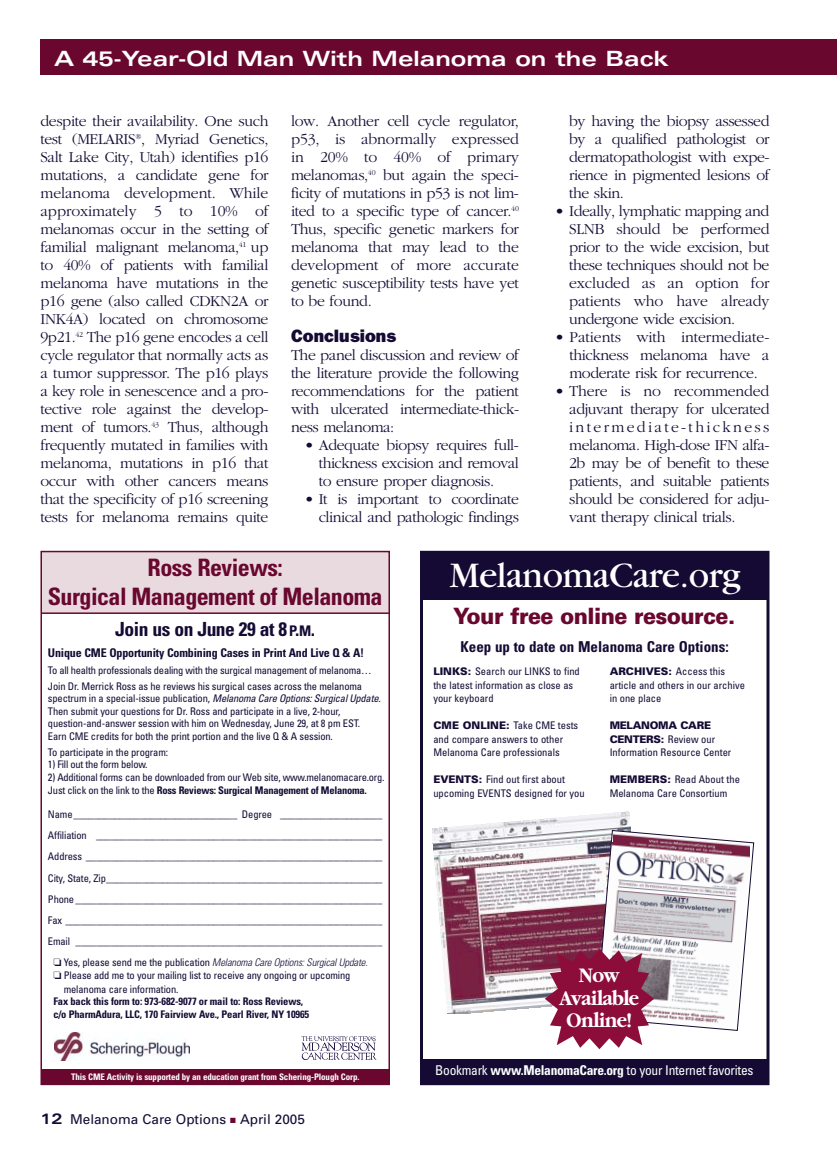
<style>
.page{position:relative;width:837px;height:1161px;background:#fff}
.page>*{position:absolute;margin:0;border:0;box-sizing:border-box;transform-origin:0 0}
.t1{font:37.5px "Garamond";letter-spacing:-.015em;color:#fff}
.t2{font:700 condensed 24px/28.8px "Univers";letter-spacing:-.02em;color:#69072e;text-align:center}
.t3{font:900 22.5px "Univers";letter-spacing:-.025em;color:#69072e;scale:.95 1}
.t4{font:700 21.6px/22.6px "Garamond";letter-spacing:-.03em;color:#fff;text-align:center;scale:.91 1}
.t5{font:700 expanded 21px "Univers";color:#fff}
.t6{font:700 condensed 19.5px "Univers";letter-spacing:-.02em;color:#140a33}
.t7{font:800 18px "Franklin Gothic";color:#140a33}
.t8{font:300 15.75px/18px "Garamond";letter-spacing:-.03em;color:#140a33;text-align:justify}
.t9{font:700 condensed 15px "Univers";color:#140a33}
.t10{font:condensed 13.5px "Univers";letter-spacing:-.02em;color:#fff}
.t11{font:13.5px "Univers";color:#140a33}
.t12{font:700 condensed 12px "Univers";letter-spacing:-.015em;color:#140a33}
.t13{font:condensed 10.5px/13.5px "Univers";letter-spacing:-.015em;color:#140a33}
.t14{font:700 condensed 10.5px/12.6px "Univers";letter-spacing:-.015em;color:#140a33}
.t15{font:italic 300 condensed 10.5px "Univers";letter-spacing:-.015em;color:#140a33}
.t16{font:700 condensed 9px "Univers";letter-spacing:-.015em;color:#fff}
.s1{font-size:14.7px}
.s2{font-style:italic}
.s3{font-weight:700}
.s4{font-weight:400;font-style:normal}
.s5{font-weight:700;font-stretch:expanded;font-size:15px}
.s6{color:#69072e}
.s7{font-weight:900;font-stretch:normal}
</style>
<div class="page">
<div style="left:420px;top:551px;width:350px;height:534px;border:3px solid #140a33"></div>
<div style="left:40px;top:39px;width:797px;height:36px;background:#69072e"></div>
<div style="left:421px;top:551px;width:348px;height:49px;background:#140a33"></div>
<div style="left:421px;top:1059px;width:348px;height:26px;background:#140a33"></div>
<img style="left:432px;top:812px;width:199px;height:202px">
<svg style="left:545px;top:830px;width:209px;height:219px"></svg>
<div style="left:42px;top:551px;width:347px;height:62px;background:#e9dae0"></div>
<hr style="left:42px;top:612px;width:347px;height:2px;background:#69072e">
<div style="left:42px;top:1070px;width:347px;height:15px;background:#69072e"></div>
<div style="left:40px;top:551px;width:350px;height:534px;border:2px solid #69072e"></div>
<img style="left:54px;top:1033px;width:135px;height:27px">
<svg style="left:302px;top:1036px;width:75px;height:24px"></svg>
<h3 class="t5" style="left:54px;top:51px;width:617px">A 45-Year-Old Man With Melanoma on the Back</h3>
<p class="t8" style="left:40px;top:113px;width:230px">despite their availability. One such test (MELARIS<sup>®</sup>, Myriad Genetics, Salt Lake City, Utah) identifies p16 mutations, a candidate gene for melanoma development. While approximately 5 to 10% of melanomas occur in the setting of familial malignant melanoma,<sup>41</sup> up to 40% of patients with familial melanoma have mutations in the p16 gene (also called CDKN2A or INK4A) located on chromosome 9p21.<sup>42</sup> The p16 gene encodes a cell cycle regulator that normally acts as a tumor suppressor. The p16 plays a key role in senescence and a pro&shy;tective role against the develop&shy;ment of tumors.<sup>43</sup> Thus, although frequently mutated in families with melanoma, mutations in p16 that occur with other cancers means that the specificity of p16 screening tests for melanoma remains quite</p>
<p class="t8" style="left:291px;top:113px;width:230px">low. Another cell cycle regulator, p53, is abnormally expressed in 20% to 40% of primary melanomas,<sup>40</sup> but again the speci&shy;ficity of mutations in p53 is not lim&shy;ited to a specific type of cancer.<sup>40<br></sup>Thus, specific genetic markers for melanoma that may lead to the development of more accurate genetic susceptibility tests have yet to be found.</p>
<p class="t7" style="left:291px;top:330px;width:107px">Conclusions</p>
<p class="t8" style="left:291px;top:347px;width:230px">The panel discussion and review of the literature provide the following recommendations for the patient with ulcerated intermediate-thick&shy;ness melanoma:</p>
<p class="t8" style="left:319px;top:437px;width:202px;text-indent:-14px">• Adequate biopsy requires full&shy;thickness excision and removal to ensure proper diagnosis.</p>
<p class="t8" style="left:304px;top:491px;width:216px;text-align:right">• It is important to coordinate clinical and pathologic findings</p>
<p class="t8" style="left:569px;top:113px;width:202px">by having the biopsy assessed by a qualified pathologist or dermatopathologist with expe&shy;rience in pigmented lesions of the skin.</p>
<p class="t8" style="left:569px;top:203px;width:202px;text-indent:-14px">• Ideally, lymphatic mapping and SLNB should be performed prior to the wide excision, but these techniques should not be excluded as an option for patients who have already undergone wide excision.</p>
<p class="t8" style="left:569px;top:329px;width:202px;text-indent:-14px">• Patients with intermediate&shy;thickness melanoma have a moderate risk for recurrence.</p>
<p class="t8" style="left:569px;top:383px;width:202px;text-indent:-14px">• There is no recommended adjuvant therapy for ulcerated intermediate-thickness melanoma. High-dose IFN alfa-2b may be of benefit to these patients, and suitable patients should be considered for adju&shy;vant therapy clinical trials.</p>
<h2 class="t2" style="left:48px;top:556px;width:336px">Ross Reviews:<br>Surgical Management of Melanoma</h2>
<p class="t6" style="left:115px;top:622px;width:201px">Join us on June 29 at 8 <span class="s1">P</span>.<span class="s1">M</span>.</p>
<p class="t12" style="left:48px;top:648px;width:318px">Unique CME Opportunity Combining Cases in Print And Live Q &amp; A!</p>
<p class="t13" style="left:48px;top:663px;width:325px;line-height:15.9px">To all health professionals dealing with the surgical management of melanoma…<br>Join Dr. Merrick Ross as he reviews his surgical cases across the melanoma</p>
<p class="t13" style="left:48px;top:693px;width:334px;line-height:12.6px">spectrum in a special-issue publication, <span class="s2">Melanoma Care Options: Surgical Update.<br></span>Then submit your questions for Dr. Ross and participate in a live, 2-hour, question-and-answer session with him on Wednesday, June 29, at 8 pm EST.<br>Earn CME credits for both the print portion and the live Q &amp; A session.</p>
<p class="t13" style="left:48px;top:746px;width:122px">To participate in the program:</p>
<p class="t13" style="left:48px;top:759px;width:101px">1) Fill out the form below.</p>
<p class="t13" style="left:48px;top:772px;width:338px;line-height:12.6px">2) Additional forms can be downloaded from our Web site, www.melanomacare.org.<br>Just click on the link to the <span class="s3">Ross Reviews: Surgical Management of Melanoma.</span></p>
<p class="t13" style="left:48px;top:809px;width:336px">Name________________________________ Degree ____________________</p>
<p class="t13" style="left:48px;top:830px;width:336px">Affiliation ________________________________________________________</p>
<p class="t13" style="left:48px;top:851px;width:336px">Address __________________________________________________________</p>
<p class="t13" style="left:48px;top:872px;width:336px">City, State, Zip______________________________________________________</p>
<p class="t13" style="left:48px;top:893px;width:336px">Phone ____________________________________________________________</p>
<p class="t13" style="left:48px;top:914px;width:336px">Fax ______________________________________________________________</p>
<p class="t13" style="left:48px;top:935px;width:336px">Email ____________________________________________________________</p>
<p class="t15" style="left:53px;top:958px;width:316px">❏ <span class="s4">Yes, please send me the publication</span> Melanoma Care Options: Surgical Update.</p>
<p class="t13" style="left:64px;top:970px;width:288px;text-indent:-10px">❏ Please add me to your mailing list to receive any ongoing or upcoming melanoma care information.</p>
<p class="t14" style="left:53px;top:996px;width:257px">Fax back this form to: 973-682-9077 or mail to: Ross Reviews, c/o PharmAdura, LLC, 170 Fairview Ave., Pearl River, NY 10965</p>
<p class="t16" style="left:71px;top:1073px;width:290px">This CME Activity is supported by an education grant from Schering-Plough Corp.</p>
<p class="t11" style="left:40px;top:1114px;width:266px"><span class="s5">12</span> Melanoma Care Options <span class="s6">■</span> April 2005</p>
<h1 class="t1" style="left:449px;top:562px;width:293px">MelanomaCare.org</h1>
<h3 class="t3" style="left:453px;top:608px;width:299px">Your free online resource.</h3>
<p class="t9" style="left:461px;top:641px;width:270px">Keep up to date on Melanoma Care Options:</p>
<p class="t13" style="left:433px;top:666px;width:148px"><span class="s7">LINKS:</span> Search our LINKS to find the latest information as close as your keyboard</p>
<p class="t13" style="left:433px;top:720px;width:146px"><span class="s7">CME ONLINE:</span> Take CME tests and compare answers to other<br>Melanoma Care professionals</p>
<p class="t13" style="left:433px;top:774px;width:153px"><span class="s7">EVENTS:</span> Find out first about upcoming EVENTS designed for you</p>
<p class="t13" style="left:610px;top:666px;width:137px"><span class="s7">ARCHIVES:</span> Access this article and others in our archive in one place</p>
<p class="t13" style="left:610px;top:720px;width:123px"><span class="s7">MELANOMA CARE<br>CENTERS:</span> Review our<br>Information Resource Center</p>
<p class="t13" style="left:610px;top:774px;width:132px"><span class="s7">MEMBERS:</span> Read About the<br>Melanoma Care Consortium</p>
<h3 class="t4" style="left:559px;top:965px;width:89px">Now<br>Available<br>Online!</h3>
<p class="t10" style="left:435px;top:1065px;width:320px">Bookmark <span class="s3">www.MelanomaCare.org</span> to your Internet favorites</p>
</div>
